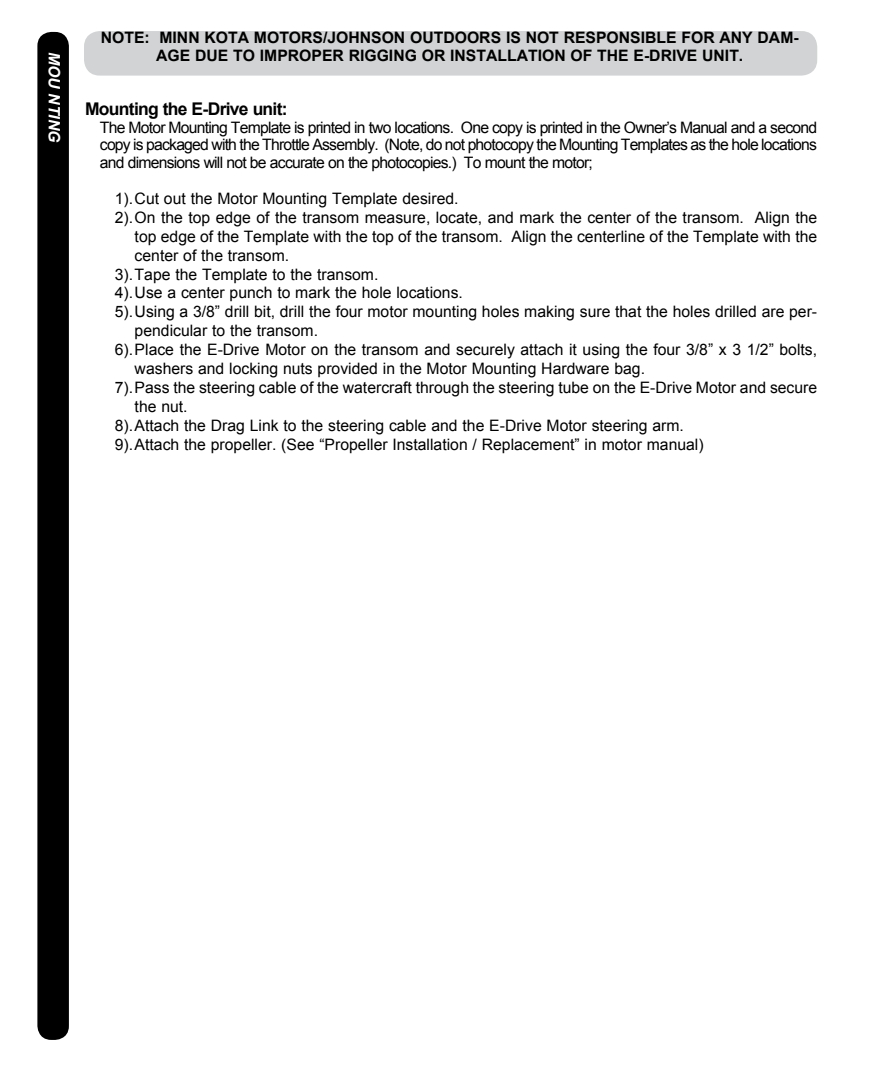
<style>
.page{position:relative;width:882px;height:1071px;background:#fff}
.page>*{position:absolute;margin:0;border:0;box-sizing:border-box;transform-origin:0 0}
.t1{font:700 17.5px "Arial";letter-spacing:-.04em;color:#000}
.t2{font:15.75px/17.5px "Arial";color:#000;text-align:justify}
.t3{font:700 15.75px/18.9px "Arial";color:#000;text-align:center}
.t4{font:italic 700 15.75px "Arial";color:#fff}
</style>
<div class="page">
<div style="left:37px;top:32px;width:32px;height:1008px;background:#000;border-radius:14px"></div>
<div style="left:84px;top:31px;width:733px;height:45px;background:#d1d3d4;border-radius:16px"></div>
<p class="t4" style="left:63px;top:52px;width:92px;rotate:90deg">MOU NTING</p>
<p class="t3" style="left:101px;top:28px;width:699px">NOTE: MINN KOTA MOTORS/JOHNSON OUTDOORS IS NOT RESPONSIBLE FOR ANY DAM-<br>AGE DUE TO IMPROPER RIGGING OR INSTALLATION OF THE E‑DRIVE UNIT.</p>
<p class="t1" style="left:85px;top:97px;width:204px">Mounting the E-Drive unit:</p>
<p class="t2" style="left:100px;top:118px;width:719px">The Motor Mounting Template is printed in two locations. One copy is printed in the Owner’s Manual and a second copy is packaged with the Throttle Assembly. (Note, do not photocopy the Mounting Templates as the hole locations and dimensions will not be accurate on the photocopies.) To mount the motor;</p>
<p class="t2" style="left:115px;top:190px;width:345px">1).Cut out the Motor Mounting Template desired.</p>
<p class="t2" style="left:115px;top:209px;width:704px">2).On the top edge of the transom measure, locate, and mark the center of the transom. Align the</p>
<p class="t2" style="left:135px;top:228px;width:684px">top edge of the Template with the top of the transom. Align the centerline of the Template with the</p>
<p class="t2" style="left:135px;top:246px;width:156px">center of the transom.</p>
<p class="t2" style="left:115px;top:265px;width:265px">3).Tape the Template to the transom.</p>
<p class="t2" style="left:115px;top:284px;width:350px">4).Use a center punch to mark the hole locations.</p>
<p class="t2" style="left:115px;top:303px;width:704px">5).Using a 3/8” drill bit, drill the four motor mounting holes making sure that the holes drilled are per-</p>
<p class="t2" style="left:135px;top:322px;width:185px">pendicular to the transom.</p>
<p class="t2" style="left:115px;top:341px;width:704px">6).Place the E-Drive Motor on the transom and securely attach it using the four 3/8” x 3 1/2” bolts,</p>
<p class="t2" style="left:135px;top:360px;width:512px">washers and locking nuts provided in the Motor Mounting Hardware bag.</p>
<p class="t2" style="left:115px;top:379px;width:704px">7).Pass the steering cable of the watercraft through the steering tube on the E-Drive Motor and secure</p>
<p class="t2" style="left:135px;top:398px;width:54px">the nut.</p>
<p class="t2" style="left:115px;top:417px;width:571px">8).Attach the Drag Link to the steering cable and the E-Drive Motor steering arm.</p>
<p class="t2" style="left:115px;top:435px;width:590px">9).Attach the propeller. (See “Propeller Installation / Replacement” in motor manual)</p>
</div>
